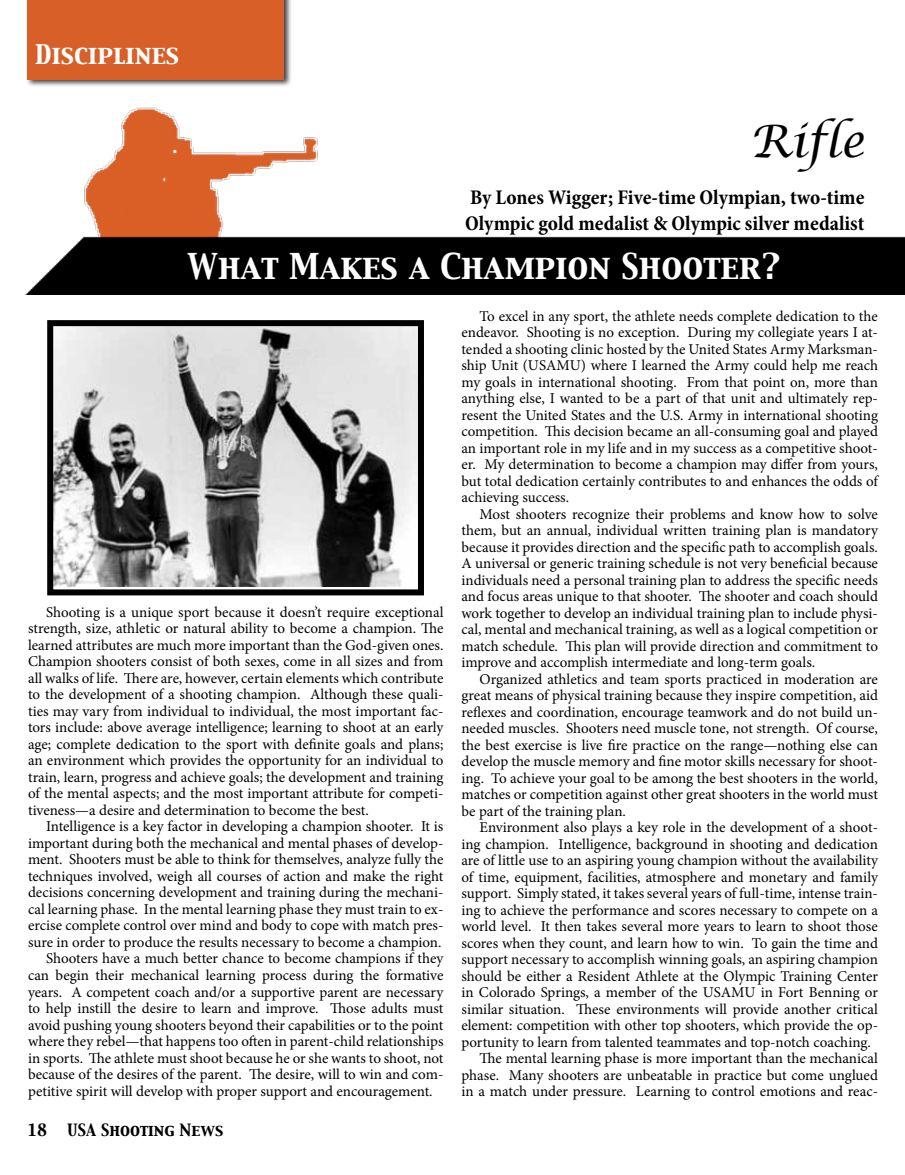
<style>
.page{position:relative;width:905px;height:1175px;background:#fff}
.page>*{position:absolute;margin:0;border:0;box-sizing:border-box;transform-origin:0 0}
.t1{font:italic 45px "Lucida Calligraphy";color:#000}
.t2{font:31.5px "Capitals";color:#fff}
.t3{font:24px "Capitals";color:#fff}
.t4{font:700 condensed 21px/25.2px "Minion Pro";color:#000}
.t5{font:15px/16.5px "Minion Pro";letter-spacing:-.005em;color:#000;text-align:justify}
.t6{font:15px "Capitals";color:#000}
</style>
<div class="page">
<div style="left:25px;top:0;width:267px;height:87px;background:#000;opacity:.75"></div>
<div style="left:27px;top:0;width:257px;height:79px;background:#d85f27"></div>
<img style="left:26px;top:107px;width:878px;height:187px">
<img style="left:54px;top:327px;width:363px;height:259px">
<div style="left:47px;top:320px;width:377px;height:275px;border:6px solid #000"></div>
<h3 class="t3" style="left:35px;top:38px;width:145px">Disciplines</h3>
<h1 class="t1" style="left:750px;top:114px;width:116px">Rifle</h1>
<h3 class="t4" style="left:465px;top:185px;width:401px">By Lones Wigger; Five-time Olympian, two-time<br>Olympic gold medalist &amp; Olympic silver medalist</h3>
<h2 class="t2" style="left:187px;top:245px;width:596px">What Makes a Champion Shooter?</h2>
<p class="t5" style="left:28px;top:604px;width:417px;text-indent:18px">Shooting is a unique sport because it doesn’t require exceptional strength, size, athletic or natural ability to become a champion. The learned attributes are much more important than the God-given ones.<br>Champion shooters consist of both sexes, come in all sizes and from all walks of life. There are, however, certain elements which contribute to the development of a shooting champion. Although these quali&shy;ties may vary from individual to individual, the most important fac&shy;tors include: above average intelligence; learning to shoot at an early age; complete dedication to the sport with definite goals and plans; an environment which provides the opportunity for an individual to train, learn, progress and achieve goals; the development and training of the mental aspects; and the most important attribute for competi&shy;tiveness—a desire and determination to become the best.</p>
<p class="t5" style="left:46px;top:818px;width:399px">Intelligence is a key factor in developing a champion shooter. It is</p>
<p class="t5" style="left:28px;top:835px;width:417px">important during both the mechanical and mental phases of develop-</p>
<p class="t5" style="left:28px;top:851px;width:417px">ment. Shooters must be able to think for themselves, analyze fully the</p>
<p class="t5" style="left:28px;top:868px;width:417px">techniques involved, weigh all courses of action and make the right</p>
<p class="t5" style="left:28px;top:884px;width:417px">decisions concerning development and training during the mechani-</p>
<p class="t5" style="left:28px;top:901px;width:417px">cal learning phase. In the mental learning phase they must train to ex-</p>
<p class="t5" style="left:28px;top:917px;width:417px">ercise complete control over mind and body to cope with match pres-</p>
<p class="t5" style="left:28px;top:934px;width:415px">sure in order to produce the results necessary to become a champion.</p>
<p class="t5" style="left:46px;top:950px;width:399px">Shooters have a much better chance to become champions if they</p>
<p class="t5" style="left:28px;top:967px;width:417px">can begin their mechanical learning process during the formative</p>
<p class="t5" style="left:28px;top:983px;width:417px">years. A competent coach and/or a supportive parent are necessary</p>
<p class="t5" style="left:28px;top:1000px;width:417px">to help instill the desire to learn and improve. Those adults must</p>
<p class="t5" style="left:28px;top:1016px;width:417px">avoid pushing young shooters beyond their capabilities or to the point</p>
<p class="t5" style="left:28px;top:1033px;width:417px">where they rebel—that happens too often in parent-child relationships</p>
<p class="t5" style="left:28px;top:1049px;width:417px">in sports. The athlete must shoot because he or she wants to shoot, not</p>
<p class="t5" style="left:28px;top:1066px;width:417px">because of the desires of the parent. The desire, will to win and com-</p>
<p class="t5" style="left:28px;top:1082px;width:406px">petitive spirit will develop with proper support and encouragement.</p>
<p class="t6" style="left:27px;top:1119px;width:22px">18</p>
<p class="t6" style="left:67px;top:1119px;width:158px">USA Shooting News</p>
<p class="t5" style="left:461px;top:307px;width:418px;text-indent:18px">To excel in any sport, the athlete needs complete dedication to the endeavor. Shooting is no exception. During my collegiate years I at&shy;tended a shooting clinic hosted by the United States Army Marksman&shy;ship Unit (USAMU) where I learned the Army could help me reach my goals in international shooting. From that point on, more than anything else, I wanted to be a part of that unit and ultimately rep&shy;resent the United States and the U.S. Army in international shooting competition. This decision became an all-consuming goal and played an important role in my life and in my success as a competitive shoot&shy;er. My determination to become a champion may differ from yours, but total dedication certainly contributes to and enhances the odds of achieving success.</p>
<p class="t5" style="left:461px;top:505px;width:418px;text-indent:18px">Most shooters recognize their problems and know how to solve them, but an annual, individual written training plan is mandatory because it provides direction and the specific path to accomplish goals.<br>A universal or generic training schedule is not very beneficial because individuals need a personal training plan to address the specific needs and focus areas unique to that shooter. The shooter and coach should work together to develop an individual training plan to include physi&shy;cal, mental and mechanical training, as well as a logical competition or match schedule. This plan will provide direction and commitment to improve and accomplish intermediate and long-term goals.</p>
<p class="t5" style="left:461px;top:670px;width:418px;text-indent:18px">Organized athletics and team sports practiced in moderation are great means of physical training because they inspire competition, aid reflexes and coordination, encourage teamwork and do not build un&shy;needed muscles. Shooters need muscle tone, not strength. Of course, the best exercise is live fire practice on the range—nothing else can develop the muscle memory and fine motor skills necessary for shoot&shy;ing. To achieve your goal to be among the best shooters in the world, matches or competition against other great shooters in the world must be part of the training plan.</p>
<p class="t5" style="left:479px;top:819px;width:400px">Environment also plays a key role in the development of a shoot-</p>
<p class="t5" style="left:461px;top:835px;width:418px">ing champion. Intelligence, background in shooting and dedication</p>
<p class="t5" style="left:461px;top:852px;width:418px">are of little use to an aspiring young champion without the availability</p>
<p class="t5" style="left:461px;top:868px;width:418px">of time, equipment, facilities, atmosphere and monetary and family</p>
<p class="t5" style="left:461px;top:885px;width:418px">support. Simply stated, it takes several years of full-time, intense train-</p>
<p class="t5" style="left:461px;top:901px;width:418px">ing to achieve the performance and scores necessary to compete on a</p>
<p class="t5" style="left:461px;top:918px;width:418px">world level. It then takes several more years to learn to shoot those</p>
<p class="t5" style="left:461px;top:934px;width:418px">scores when they count, and learn how to win. To gain the time and</p>
<p class="t5" style="left:461px;top:951px;width:418px">support necessary to accomplish winning goals, an aspiring champion</p>
<p class="t5" style="left:461px;top:967px;width:418px">should be either a Resident Athlete at the Olympic Training Center</p>
<p class="t5" style="left:461px;top:984px;width:418px">in Colorado Springs, a member of the USAMU in Fort Benning or</p>
<p class="t5" style="left:461px;top:1000px;width:418px">similar situation. These environments will provide another critical</p>
<p class="t5" style="left:461px;top:1017px;width:418px">element: competition with other top shooters, which provide the op-</p>
<p class="t5" style="left:461px;top:1033px;width:411px">portunity to learn from talented teammates and top-notch coaching.</p>
<p class="t5" style="left:479px;top:1050px;width:400px">The mental learning phase is more important than the mechanical</p>
<p class="t5" style="left:461px;top:1066px;width:418px">phase. Many shooters are unbeatable in practice but come unglued</p>
<p class="t5" style="left:461px;top:1083px;width:418px">in a match under pressure. Learning to control emotions and reac-</p>
</div>
